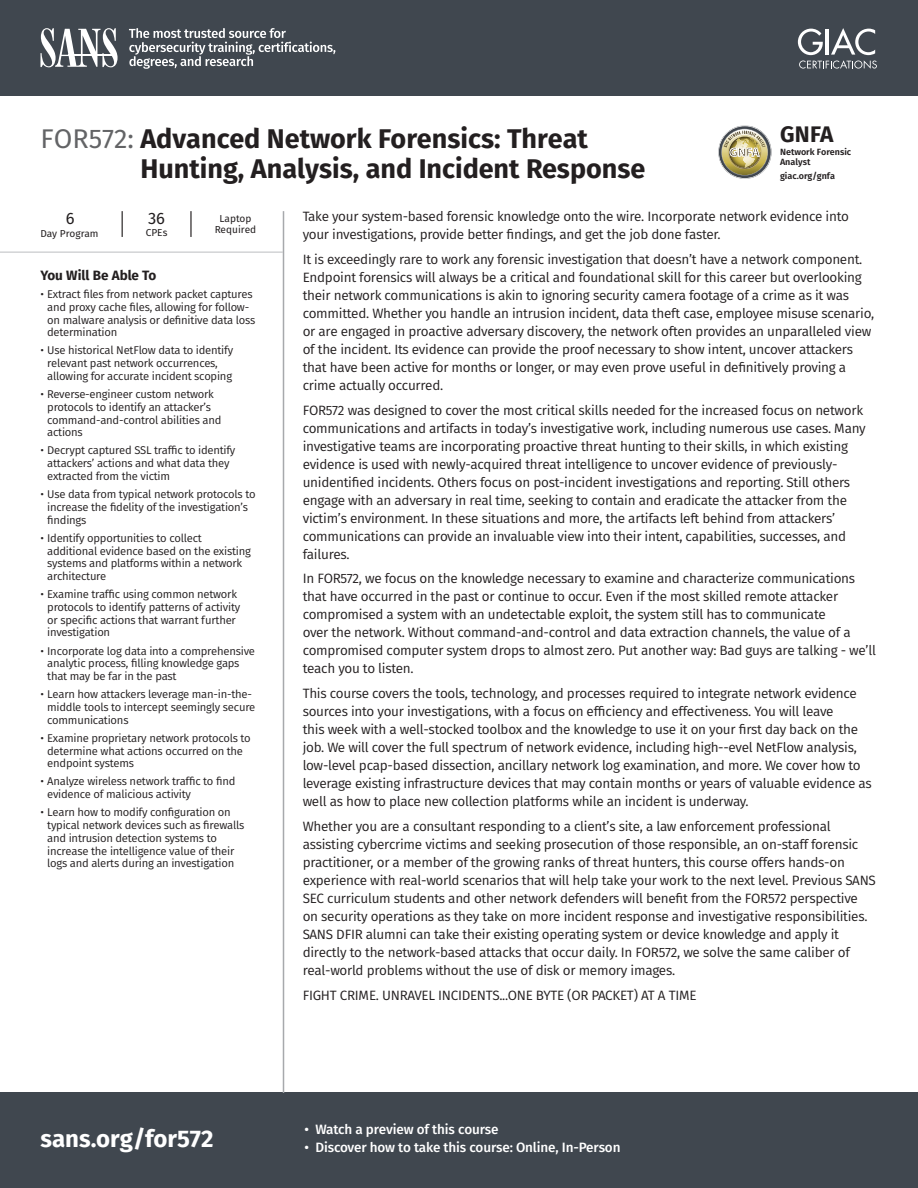
<style>
.page{position:relative;width:918px;height:1188px;background:#fff}
.page>*{position:absolute;margin:0;border:0;box-sizing:border-box;transform-origin:0 0}
.t1{font:700 27px/30px "Fira Sans";color:#231f20}
.t2{font:700 24px "Fira Sans";color:#fff}
.t3{font:700 22.5px "Fira Sans";color:#231f20}
.t4{font:16.5px "Fira Sans";color:#231f20}
.t5{font:13.5px/18px "Fira Sans";letter-spacing:-.02em;color:#231f20}
.t6{font:500 13.5px "Fira Sans";letter-spacing:-.01em;color:#fff}
.t7{font:700 13.5px "Fira Sans";color:#231f20}
.t8{font:11.25px/12.8px "Fira Sans";letter-spacing:-.02em;color:#231f20}
.t9{font:10.05px/10.8px "Fira Sans";color:#231f20;text-align:center}
.t10{font:600 9px/10.5px "Fira Sans";color:#231f20}
.s1{font-weight:400;color:#636466}
</style>
<div class="page">
<svg style="left:122px;top:211px;width:1px;height:26px"></svg>
<hr style="left:190px;top:211px;width:2px;height:26px;background:#231f20">
<hr style="left:0;top:252px;width:283px;height:1px;background:#bcbec0">
<svg style="left:718px;top:126px;width:54px;height:53px"></svg>
<div style="left:0;top:1093px;width:918px;height:95px;background:#40474f"></div>
<div style="left:0;top:0;width:918px;height:95px;background:#40474f"></div>
<hr style="left:283px;top:211px;width:1px;height:882px;background:#a7a9ac">
<svg style="left:40px;top:28px;width:78px;height:39px"></svg>
<hr style="left:69px;top:55px;width:47px;height:1px;background:#fff">
<svg style="left:129px;top:28px;width:206px;height:41px"></svg>
<svg style="left:798px;top:28px;width:79px;height:41px"></svg>
<h3 class="t3" style="left:780px;top:118px;width:55px">GNFA</h3>
<p class="t10" style="left:780px;top:146px;width:73px">Network Forensic<br>Analyst</p>
<p class="t10" style="left:780px;top:170px;width:56px">giac.org/gnfa</p>
<h1 class="t1" style="left:140px;top:124px;width:507px;text-indent:-100px"><span class="s1">FOR572:</span> Advanced Network Forensics: Threat<br>Hunting, Analysis, and Incident Response</h1>
<p class="t5" style="left:303px;top:208px;width:548px">Take your system-based forensic knowledge onto the wire. Incorporate network evidence into your investigations, provide better findings, and get the job done faster.</p>
<p class="t5" style="left:303px;top:250px;width:573px">It is exceedingly rare to work any forensic investigation that doesn’t have a network component.<br>Endpoint forensics will always be a critical and foundational skill for this career but overlooking their network communications is akin to ignoring security camera footage of a crime as it was committed. Whether you handle an intrusion incident, data theft case, employee misuse scenario, or are engaged in proactive adversary discovery, the network often provides an unparalleled view of the incident. Its evidence can provide the proof necessary to show intent, uncover attackers that have been active for months or longer, or may even prove useful in definitively proving a crime actually occurred.</p>
<p class="t5" style="left:303px;top:401px;width:565px">FOR572 was designed to cover the most critical skills needed for the increased focus on network communications and artifacts in today’s investigative work, including numerous use cases. Many investigative teams are incorporating proactive threat hunting to their skills, in which existing evidence is used with newly-acquired threat intelligence to uncover evidence of previously&shy;unidentified incidents. Others focus on post-incident investigations and reporting. Still others engage with an adversary in real time, seeking to contain and eradicate the attacker from the victim’s environment. In these situations and more, the artifacts left behind from attackers’ communications can provide an invaluable view into their intent, capabilities, successes, and failures.</p>
<p class="t5" style="left:303px;top:570px;width:575px">In FOR572, we focus on the knowledge necessary to examine and characterize communications that have occurred in the past or continue to occur. Even if the most skilled remote attacker compromised a system with an undetectable exploit, the system still has to communicate<br>over the network. Without command-and-control and data extraction channels, the value of a compromised computer system drops to almost zero. Put another way: Bad guys are talking - we’ll teach you to listen.</p>
<p class="t5" style="left:303px;top:684px;width:571px">This course covers the tools, technology, and processes required to integrate network evidence sources into your investigations, with a focus on efficiency and effectiveness. You will leave<br>this week with a well-stocked toolbox and the knowledge to use it on your first day back on the job. We will cover the full spectrum of network evidence, including high--evel NetFlow analysis, low-level pcap-based dissection, ancillary network log examination, and more. We cover how to leverage existing infrastructure devices that may contain months or years of valuable evidence as well as how to place new collection platforms while an incident is underway.</p>
<p class="t5" style="left:303px;top:817px;width:575px">Whether you are a consultant responding to a client’s site, a law enforcement professional assisting cybercrime victims and seeking prosecution of those responsible, an on-staff forensic practitioner, or a member of the growing ranks of threat hunters, this course offers hands-on experience with real-world scenarios that will help take your work to the next level. Previous SANS SEC curriculum students and other network defenders will benefit from the FOR572 perspective on security operations as they take on more incident response and investigative responsibilities.<br>SANS DFIR alumni can take their existing operating system or device knowledge and apply it directly to the network-based attacks that occur daily. In FOR572, we solve the same caliber of real-world problems without the use of disk or memory images.</p>
<p class="t5" style="left:303px;top:986px;width:395px">FIGHT CRIME. UNRAVEL INCIDENTS...ONE BYTE (OR PACKET) AT A TIME</p>
<p class="t4" style="left:66px;top:206px;width:10px">6</p>
<p class="t9" style="left:40px;top:228px;width:60px">Day Program</p>
<p class="t4" style="left:148px;top:207px;width:19px">36</p>
<p class="t9" style="left:146px;top:227px;width:23px">CPEs</p>
<p class="t9" style="left:215px;top:213px;width:43px">Laptop<br>Required</p>
<p class="t7" style="left:41px;top:266px;width:117px">You Will Be Able To</p>
<p class="t8" style="left:47px;top:288px;width:210px;text-indent:-7px">• Extract files from network packet captures and proxy cache files, allowing for follow&shy;on malware analysis or definitive data loss determination</p>
<p class="t8" style="left:47px;top:344px;width:187px;text-indent:-7px">• Use historical NetFlow data to identify relevant past network occurrences, allowing for accurate incident scoping</p>
<p class="t8" style="left:47px;top:388px;width:176px;text-indent:-7px">• Reverse-engineer custom network protocols to identify an attacker’s command-and-control abilities and actions</p>
<p class="t8" style="left:47px;top:444px;width:190px;text-indent:-7px">• Decrypt captured SSL traffic to identify attackers’ actions and what data they extracted from the victim</p>
<p class="t8" style="left:47px;top:488px;width:210px;text-indent:-7px">• Use data from typical network protocols to increase the fidelity of the investigation’s findings</p>
<p class="t8" style="left:47px;top:531px;width:205px;text-indent:-7px">• Identify opportunities to collect additional evidence based on the existing systems and platforms within a network architecture</p>
<p class="t8" style="left:47px;top:588px;width:195px;text-indent:-7px">• Examine traffic using common network protocols to identify patterns of activity or specific actions that warrant further investigation</p>
<p class="t8" style="left:47px;top:644px;width:209px;text-indent:-7px">• Incorporate log data into a comprehensive analytic process, filling knowledge gaps that may be far in the past</p>
<p class="t8" style="left:47px;top:688px;width:210px;text-indent:-7px">• Learn how attackers leverage man-in-the&shy;middle tools to intercept seemingly secure communications</p>
<p class="t8" style="left:47px;top:732px;width:205px;text-indent:-7px">• Examine proprietary network protocols to determine what actions occurred on the endpoint systems</p>
<p class="t8" style="left:47px;top:775px;width:190px;text-indent:-7px">• Analyze wireless network traffic to find evidence of malicious activity</p>
<p class="t8" style="left:47px;top:806px;width:199px;text-indent:-7px">• Learn how to modify configuration on typical network devices such as firewalls and intrusion detection systems to increase the intelligence value of their logs and alerts during an investigation</p>
<h2 class="t2" style="left:40px;top:1122px;width:175px">sans.org/for572</h2>
<p class="t6" style="left:305px;top:1120px;width:195px">• Watch a preview of this course</p>
<p class="t6" style="left:305px;top:1138px;width:318px">• Discover how to take this course: Online, In-Person</p>
</div>
